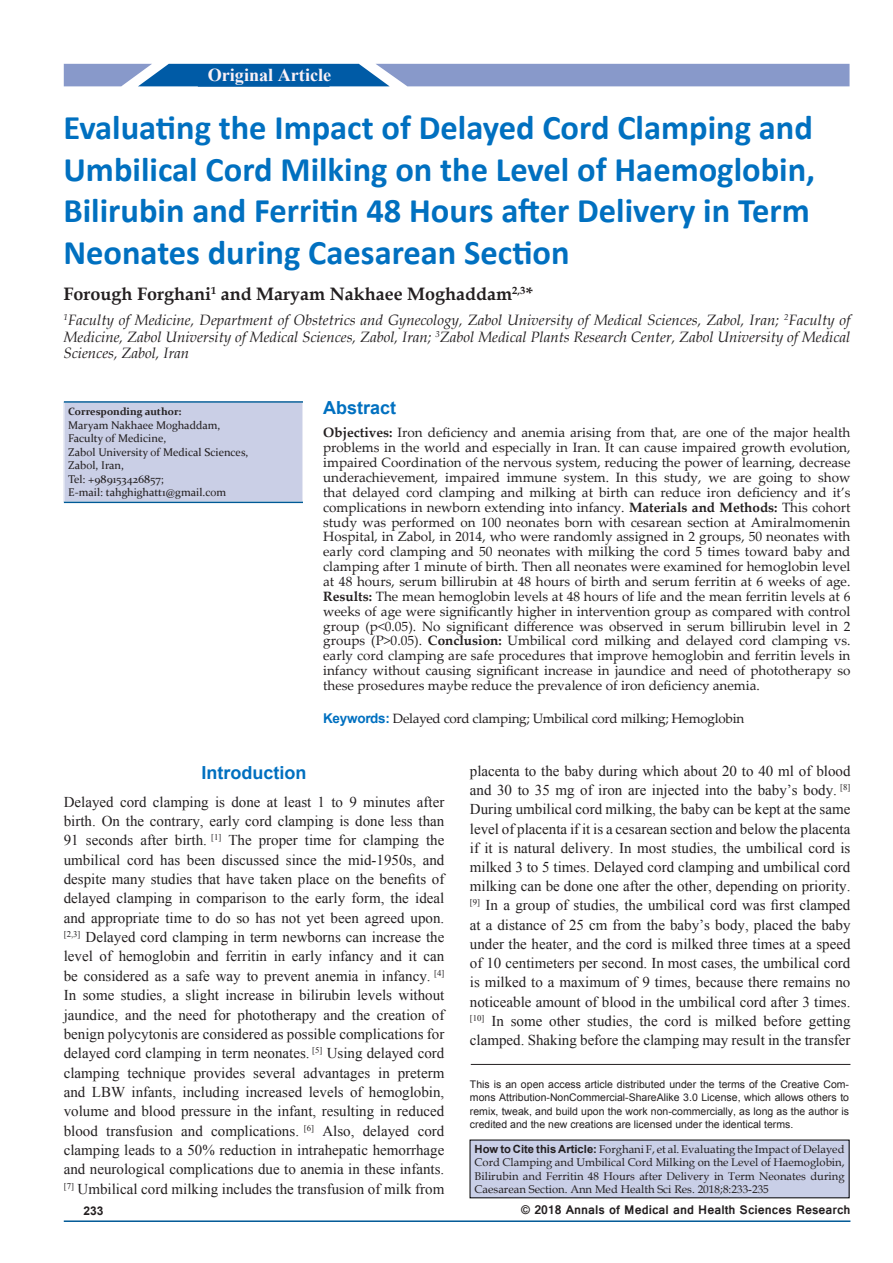
<style>
.page{position:relative;width:893px;height:1263px;background:#fff}
.page>*{position:absolute;margin:0;border:0;box-sizing:border-box;transform-origin:0 0}
.t1{font:700 34.5px/41.4px "Calibri";color:#0070c0}
.t2{font:700 18.75px "Times New Roman";color:#fff}
.t3{font:700 18.15px "Times New Roman";color:#faf1f6}
.t4{font:700 18px "Book Antiqua";color:#231f20}
.t5{font:700 18px "Arial";color:#0070c0}
.t6{font:15px/19.4px "Times New Roman";color:#231f20;text-align:justify}
.t7{font:italic 15px/16.5px "Book Antiqua";color:#231f20;text-align:justify}
.t8{font:13.5px/14.9px "Palatino Linotype";letter-spacing:-.02em;color:#231f20;text-align:justify}
.t9{font:700 13.5px "Vrinda";color:#231f20}
.t10{font:700 12px "Arial";color:#231f20}
.t11{font:11.25px/13.5px "Book Antiqua";color:#231f20;text-align:justify}
.t12{font:11.25px/13.5px "Constantia";color:#231f20}
.SSH{font:10.5px/13.5px "Arial";color:#231f20;text-align:justify}
.t13{font:700 10.5px "Constantia";color:#231f20}
.s1{font-weight:700}
.s2{font-family:"Arial";font-weight:700;color:#0070c0}
.s3{font-family:"Arial";font-weight:700}
</style>
<div class="page">
<hr style="left:64px;top:1220px;width:786px;height:2px;background:#005996">
<svg style="left:64px;top:64px;width:785px;height:22px;background:#7a95c7"></svg>
<div style="left:198px;top:65px;width:131px;height:22px;background:#005ba6;border:2px solid #005ba6"></div>
<div style="left:470px;top:1140px;width:379px;height:58px;background:#c9cfe7"></div>
<hr style="left:471px;top:1064px;width:379px;height:1px;background:#231f20">
<div style="left:64px;top:402px;width:239px;height:100px;background:#cacfe6"></div>
<div style="left:64px;top:402px;width:239px;height:100px;border:1px solid #fff"></div>
<hr style="left:64px;top:502px;width:239px;height:1px;background:#005996">
<hr style="left:64px;top:401px;width:239px;height:2px;background:#005996">
<p class="t2" style="left:201px;top:61px;width:129px">Original Article</p>
<p class="t3" style="left:208px;top:62px;width:125px">Original Article</p>
<p class="t1" style="left:63px;top:107px;width:753px">Evaluating the Impact of Delayed Cord Clamping and Umbilical Cord Milking on the Level of Haemoglobin, Bilirubin and Ferritin 48 Hours after Delivery in Term Neonates during Caesarean Section</p>
<p class="t4" style="left:63px;top:282px;width:471px">Forough Forghani<sup>1</sup> and Maryam Nakhaee Moghaddam<sup>2,3</sup>*</p>
<p class="t7" style="left:63px;top:312px;width:788px"><sup>1</sup>Faculty of Medicine, Department of Obstetrics and Gynecology, Zabol University of Medical Sciences, Zabol, Iran; <sup>2</sup>Faculty of Medicine, Zabol University of Medical Sciences, Zabol, Iran; <sup>3</sup>Zabol Medical Plants Research Center, Zabol University of Medical Sciences, Zabol, Iran</p>
<p class="t13" style="left:68px;top:405px;width:115px">Corresponding author:</p>
<p class="t12" style="left:68px;top:418px;width:154px">Maryam Nakhaee Moghaddam,</p>
<p class="t12" style="left:68px;top:431px;width:100px">Faculty of Medicine,</p>
<p class="t12" style="left:68px;top:445px;width:182px">Zabol University of Medical Sciences,<br>Zabol, Iran,</p>
<p class="t12" style="left:68px;top:472px;width:97px">Tel: +989153426857;</p>
<p class="t12" style="left:68px;top:485px;width:160px">E-mail: tahghighatt1@gmail.com</p>
<p class="t5" style="left:323px;top:396px;width:75px">Abstract</p>
<p class="t8" style="left:323px;top:425px;width:529px"><span class="s1">Objectives:</span> Iron deficiency and anemia arising from that, are one of the major health problems in the world and especially in Iran. It can cause impaired growth evolution, impaired Coordination of the nervous system, reducing the power of learning, decrease underachievement, impaired immune system. In this study, we are going to show that delayed cord clamping and milking at birth can reduce iron deficiency and it’s complications in newborn extending into infancy. <span class="s1">Materials and Methods:</span> This cohort study was performed on 100 neonates born with cesarean section at Amiralmomenin Hospital, in Zabol, in 2014, who were randomly assigned in 2 groups, 50 neonates with early cord clamping and 50 neonates with milking the cord 5 times toward baby and clamping after 1 minute of birth. Then all neonates were examined for hemoglobin level at 48 hours, serum billirubin at 48 hours of birth and serum ferritin at 6 weeks of age.<br><span class="s1">Results:</span> The mean hemoglobin levels at 48 hours of life and the mean ferritin levels at 6 weeks of age were significantly higher in intervention group as compared with control group (p&lt;0.05). No significant difference was observed in serum billirubin level in 2 groups (P&gt;0.05). <span class="s1">Conclusion:</span> Umbilical cord milking and delayed cord clamping vs. early cord clamping are safe procedures that improve hemoglobin and ferritin levels in infancy without causing significant increase in jaundice and need of phototherapy so these prosedures maybe reduce the prevalence of iron deficiency anemia.</p>
<p class="t8" style="left:323px;top:711px;width:423px"><span class="s2">Keywords:</span> Delayed cord clamping; Umbilical cord milking; Hemoglobin</p>
<p class="t5" style="left:202px;top:760px;width:106px">Introduction</p>
<p class="t6" style="left:64px;top:792px;width:382px">Delayed cord clamping is done at least 1 to 9 minutes after birth. On the contrary, early cord clamping is done less than 91 seconds after birth. <sup>[1]</sup> The proper time for clamping the umbilical cord has been discussed since the mid-1950s, and despite many studies that have taken place on the benefits of delayed clamping in comparison to the early form, the ideal and appropriate time to do so has not yet been agreed upon. <sup>[2,3]</sup> Delayed cord clamping in term newborns can increase the level of hemoglobin and ferritin in early infancy and it can be considered as a safe way to prevent anemia in infancy. <sup>[4] </sup>In some studies, a slight increase in bilirubin levels without jaundice, and the need for phototherapy and the creation of benign polycytonis are considered as possible complications for delayed cord clamping in term neonates. <sup>[5]</sup> Using delayed cord clamping technique provides several advantages in preterm and LBW infants, including increased levels of hemoglobin, volume and blood pressure in the infant, resulting in reduced blood transfusion and complications. <sup>[6]</sup> Also, delayed cord clamping leads to a 50% reduction in intrahepatic hemorrhage and neurological complications due to anemia in these infants. <sup>[7]</sup> Umbilical cord milking includes the transfusion of milk from</p>
<p class="t6" style="left:470px;top:761px;width:382px">placenta to the baby during which about 20 to 40 ml of blood and 30 to 35 mg of iron are injected into the baby’s body. <sup>[8] </sup>During umbilical cord milking, the baby can be kept at the same level of placenta if it is a cesarean section and below the placenta if it is natural delivery. In most studies, the umbilical cord is milked 3 to 5 times. Delayed cord clamping and umbilical cord milking can be done one after the other, depending on priority. <sup>[9]</sup> In a group of studies, the umbilical cord was first clamped at a distance of 25 cm from the baby’s body, placed the baby under the heater, and the cord is milked three times at a speed of 10 centimeters per second. In most cases, the umbilical cord is milked to a maximum of 9 times, because there remains no noticeable amount of blood in the umbilical cord after 3 times. <sup>[10]</sup> In some other studies, the cord is milked before getting clamped. Shaking before the clamping may result in the transfer</p>
<p class="SSH" style="left:470px;top:1078px;width:381px">This is an open access article distributed under the terms of the Creative Com‑ mons Attribution‑NonCommercial‑ShareAlike 3.0 License, which allows others to remix, tweak, and build upon the work non‑commercially, as long as the author is credited and the new creations are licensed under the identical terms.</p>
<p class="t11" style="left:475px;top:1142px;width:371px"><span class="s3">How to Cite this Article:</span> Forghani F, et al. Evaluating the Impact of Delayed Cord Clamping and Umbilical Cord Milking on the Level of Haemoglobin, Bilirubin and Ferritin 48 Hours after Delivery in Term Neonates during Caesarean Section. Ann Med Health Sci Res. 2018;8:233-235</p>
<p class="t10" style="left:83px;top:1203px;width:22px">233</p>
<p class="t9" style="left:521px;top:1201px;width:331px">© 2018 Annals of Medical and Health Sciences Research</p>
</div>
